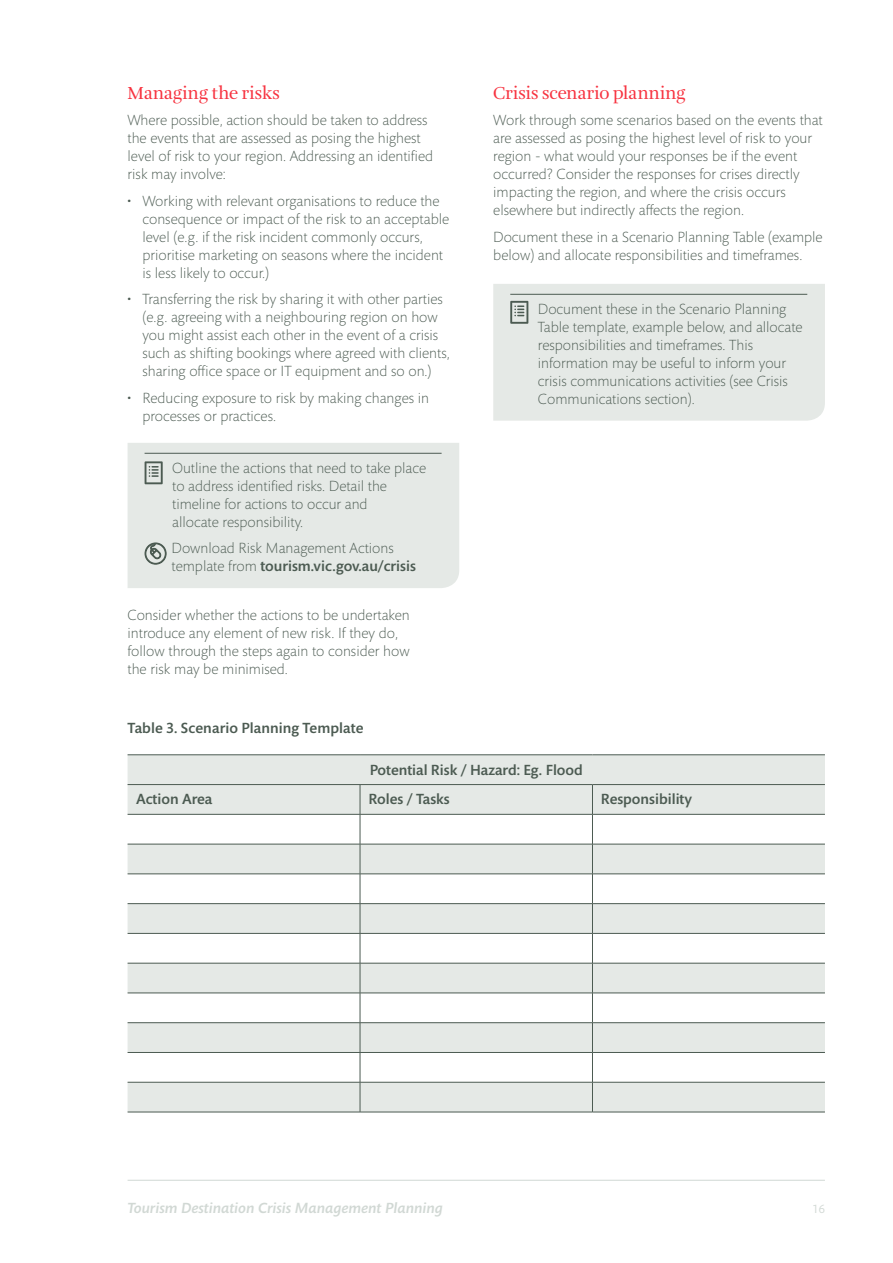
<style>
.page{position:relative;width:893px;height:1263px;background:#fff}
.page>*{position:absolute;margin:0;border:0;box-sizing:border-box;transform-origin:0 0}
.t1{font:18px "Amalia";color:#f7323f}
.t2{font:300 15px/18px "Mundo Sans Pro";color:#4c5b52}
.t3{font:500 15px "Mundo Sans Pro";color:#4c5b52}
.t4{font:italic 500 15px "Mundo Sans Pro";color:#d1d8d4}
.t5{font:12px "Mundo Sans Pro";color:#d1d8d4}
.s1{font-weight:500}
</style>
<div class="page">
<hr style="left:128px;top:1180px;width:697px;height:1px;background:#d1d8d4">
<div style="left:128px;top:443px;width:331px;height:145px;background:#e5e9e6"></div>
<hr style="left:145px;top:453px;width:297px;height:1px;background:#4c5b52">
<svg style="left:145px;top:461px;width:18px;height:23px"></svg>
<svg style="left:144px;top:542px;width:23px;height:23px"></svg>
<div style="left:493px;top:284px;width:332px;height:137px;background:#e5e9e6"></div>
<hr style="left:510px;top:294px;width:297px;height:1px;background:#4c5b52">
<svg style="left:510px;top:301px;width:18px;height:23px"></svg>
<svg style="left:128px;top:755px;width:697px;height:357px;fill:#e5e9e6"></svg>
<hr style="left:128px;top:754px;width:232px;height:1px;background:#4c5b52">
<hr style="left:360px;top:754px;width:232px;height:1px;background:#4c5b52">
<hr style="left:592px;top:754px;width:233px;height:1px;background:#4c5b52">
<hr style="left:128px;top:784px;width:232px;height:1px;background:#4c5b52">
<hr style="left:360px;top:784px;width:232px;height:1px;background:#4c5b52">
<svg style="left:360px;top:785px;width:1px;height:29px"></svg>
<hr style="left:592px;top:784px;width:233px;height:1px;background:#4c5b52">
<svg style="left:592px;top:785px;width:1px;height:29px"></svg>
<hr style="left:128px;top:814px;width:232px;height:1px;background:#4c5b52">
<hr style="left:360px;top:814px;width:232px;height:1px;background:#4c5b52">
<hr style="left:360px;top:814px;width:1px;height:30px;background:#4c5b52">
<hr style="left:592px;top:814px;width:233px;height:1px;background:#4c5b52">
<hr style="left:592px;top:814px;width:1px;height:30px;background:#4c5b52">
<hr style="left:128px;top:844px;width:232px;height:1px;background:#4c5b52">
<hr style="left:360px;top:844px;width:232px;height:1px;background:#4c5b52">
<hr style="left:360px;top:844px;width:1px;height:30px;background:#4c5b52">
<hr style="left:592px;top:844px;width:233px;height:1px;background:#4c5b52">
<hr style="left:592px;top:844px;width:1px;height:30px;background:#4c5b52">
<hr style="left:128px;top:874px;width:232px;height:1px;background:#4c5b52">
<hr style="left:360px;top:874px;width:232px;height:1px;background:#4c5b52">
<hr style="left:592px;top:874px;width:233px;height:1px;background:#4c5b52">
<hr style="left:128px;top:903px;width:232px;height:1px;background:#4c5b52">
<hr style="left:360px;top:903px;width:232px;height:1px;background:#4c5b52">
<svg style="left:360px;top:874px;width:1px;height:59px"></svg>
<hr style="left:592px;top:903px;width:233px;height:1px;background:#4c5b52">
<svg style="left:592px;top:875px;width:1px;height:58px"></svg>
<hr style="left:128px;top:933px;width:232px;height:1px;background:#4c5b52">
<hr style="left:360px;top:933px;width:232px;height:1px;background:#4c5b52">
<hr style="left:360px;top:933px;width:1px;height:30px;background:#4c5b52">
<hr style="left:592px;top:933px;width:233px;height:1px;background:#4c5b52">
<hr style="left:592px;top:933px;width:1px;height:30px;background:#4c5b52">
<hr style="left:128px;top:963px;width:232px;height:1px;background:#4c5b52">
<hr style="left:360px;top:963px;width:232px;height:1px;background:#4c5b52">
<hr style="left:360px;top:963px;width:1px;height:30px;background:#4c5b52">
<hr style="left:592px;top:963px;width:233px;height:1px;background:#4c5b52">
<hr style="left:592px;top:963px;width:1px;height:30px;background:#4c5b52">
<hr style="left:128px;top:993px;width:232px;height:1px;background:#4c5b52">
<hr style="left:360px;top:993px;width:232px;height:1px;background:#4c5b52">
<hr style="left:592px;top:993px;width:233px;height:1px;background:#4c5b52">
<hr style="left:128px;top:1022px;width:232px;height:1px;background:#4c5b52">
<hr style="left:360px;top:1022px;width:232px;height:1px;background:#4c5b52">
<hr style="left:592px;top:1022px;width:233px;height:1px;background:#4c5b52">
<hr style="left:128px;top:1052px;width:232px;height:1px;background:#4c5b52">
<hr style="left:360px;top:1052px;width:232px;height:1px;background:#4c5b52">
<svg style="left:360px;top:993px;width:1px;height:89px"></svg>
<hr style="left:592px;top:1052px;width:233px;height:1px;background:#4c5b52">
<svg style="left:592px;top:993px;width:1px;height:89px"></svg>
<hr style="left:128px;top:1082px;width:232px;height:1px;background:#4c5b52">
<hr style="left:360px;top:1082px;width:232px;height:1px;background:#4c5b52">
<hr style="left:360px;top:1082px;width:1px;height:30px;background:#4c5b52">
<hr style="left:592px;top:1082px;width:233px;height:1px;background:#4c5b52">
<hr style="left:592px;top:1082px;width:1px;height:30px;background:#4c5b52">
<hr style="left:128px;top:1112px;width:232px;height:1px;background:#4c5b52">
<hr style="left:360px;top:1112px;width:232px;height:1px;background:#4c5b52">
<hr style="left:592px;top:1112px;width:233px;height:1px;background:#4c5b52">
<p class="t1" style="left:128px;top:83px;width:154px">Managing the risks</p>
<p class="t2" style="left:128px;top:112px;width:307px">Where possible, action should be taken to address the events that are assessed as posing the highest level of risk to your region. Addressing an identified risk may involve:</p>
<p class="t2" style="left:142px;top:192px;width:308px;text-indent:-15px">• Working with relevant organisations to reduce the consequence or impact of the risk to an acceptable level (e.g. if the risk incident commonly occurs, prioritise marketing on seasons where the incident is less likely to occur.)</p>
<p class="t2" style="left:142px;top:291px;width:309px;text-indent:-15px">• Transferring the risk by sharing it with other parties (e.g. agreeing with a neighbouring region on how you might assist each other in the event of a crisis such as shifting bookings where agreed with clients, sharing office space or IT equipment and so on.)</p>
<p class="t2" style="left:142px;top:389px;width:288px;text-indent:-15px">• Reducing exposure to risk by making changes in processes or practices.</p>
<p class="t2" style="left:172px;top:459px;width:255px">Outline the actions that need to take place to address identified risks. Detail the timeline for actions to occur and<br>allocate responsibility.</p>
<p class="t2" style="left:172px;top:539px;width:246px">Download Risk Management Actions template from <span class="s1">tourism.vic.gov.au/crisis</span></p>
<p class="t2" style="left:128px;top:606px;width:284px">Consider whether the actions to be undertaken introduce any element of new risk. If they do, follow through the steps again to consider how the risk may be minimised.</p>
<p class="t3" style="left:128px;top:719px;width:237px">Table 3. Scenario Planning Template</p>
<p class="t1" style="left:493px;top:83px;width:194px">Crisis scenario planning</p>
<p class="t2" style="left:493px;top:112px;width:331px">Work through some scenarios based on the events that are assessed as posing the highest level of risk to your region - what would your responses be if the event occurred? Consider the responses for crises directly impacting the region, and where the crisis occurs elsewhere but indirectly affects the region.</p>
<p class="t2" style="left:493px;top:228px;width:331px">Document these in a Scenario Planning Table (example below) and allocate responsibilities and timeframes.</p>
<p class="t2" style="left:538px;top:300px;width:266px">Document these in the Scenario Planning Table template, example below, and allocate responsibilities and timeframes. This information may be useful to inform your crisis communications activities (see Crisis Communications section).</p>
<p class="t3" style="left:370px;top:761px;width:215px">Potential Risk / Hazard: Eg. Flood</p>
<p class="t3" style="left:136px;top:790px;width:78px">Action Area</p>
<p class="t3" style="left:368px;top:790px;width:83px">Roles / Tasks</p>
<p class="t3" style="left:601px;top:790px;width:93px">Responsibility</p>
<p class="t4" style="left:128px;top:1199px;width:317px">Tourism Destination Crisis Management Planning</p>
<p class="t5" style="left:812px;top:1202px;width:14px">16</p>
</div>
